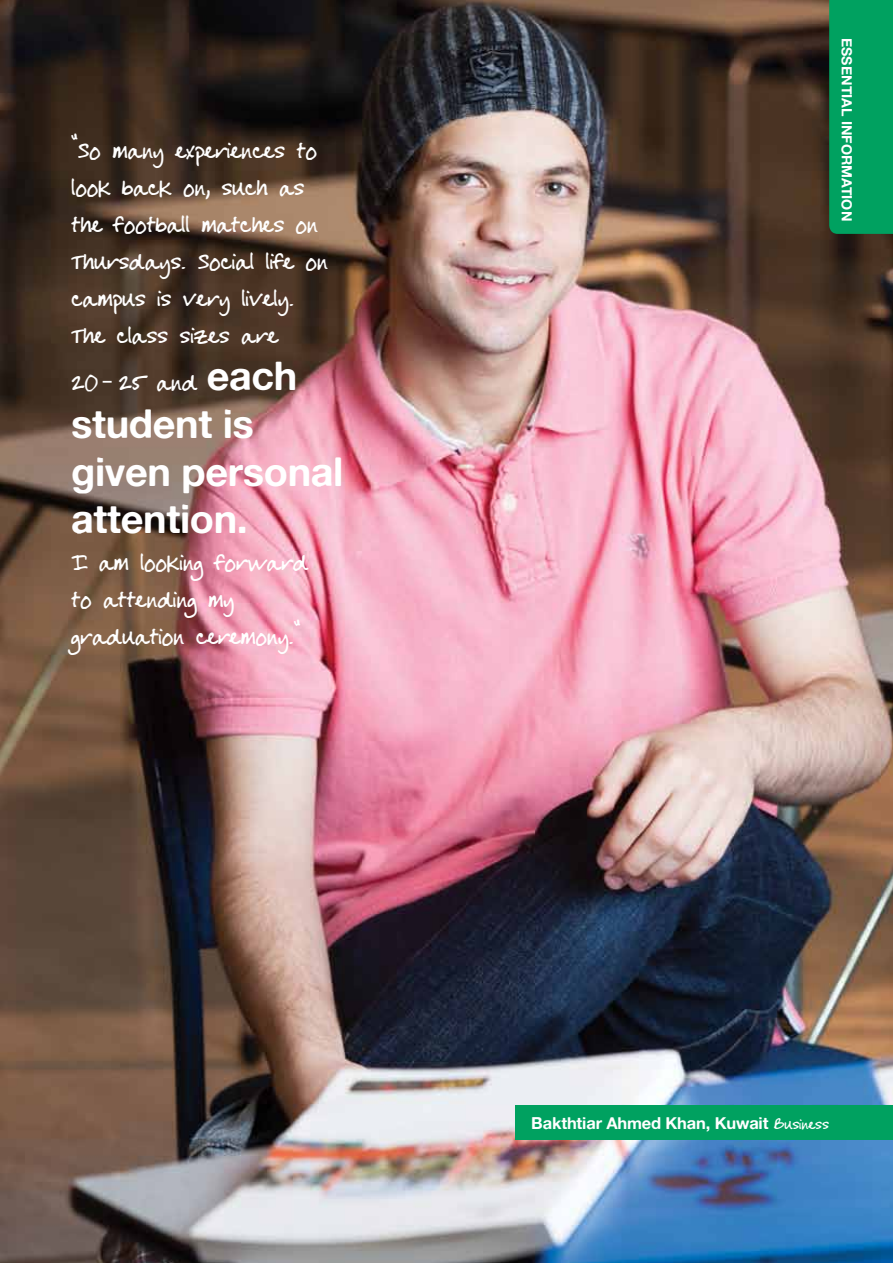
<style>
.page{position:relative;width:893px;height:1263px;background:#fff}
.page>*{position:absolute;margin:0;border:0;box-sizing:border-box;transform-origin:0 0}
.t1{font:39.75px/47.7px "Alte Haas Grotesk Bold";letter-spacing:-.01em;color:#fff}
.t2{font:30.75px/36.9px "Cheryl Hand";letter-spacing:-.01em;color:#fff}
.t3{font:16.5px "Alte Haas Grotesk Bold";letter-spacing:-.01em;color:#fff}
.t4{font:14.25px "Alte Haas Grotesk Bold";color:#fff}
.s1{font-family:"Corporate SBQ"}
.s2{font-family:"Alte Haas Grotesk Bold";font-size:39.75px}
.s3{font-family:"Cheryl Hand";font-size:19.5px}
</style>
<div class="page">
<img style="left:0;top:0;width:893px;height:1263px">
<div style="left:516px;top:1106px;width:377px;height:34px;background:#00a160"></div>
<div style="left:829px;top:0;width:64px;height:234px;background:#00a160"></div>
<p class="t2" style="left:71px;top:132px;width:258px">"So many experiences to look back on, such as the football matches on<br>Thursdays. Social life on campus is very lively.<br>The class sizes are</p>
<p class="t2" style="left:71px;top:364px;width:228px">20 <span class="s1">-</span> 25 and <span class="s2">each</span></p>
<p class="t1" style="left:71px;top:399px;width:274px">student is given personal attention.</p>
<p class="t2" style="left:71px;top:544px;width:239px">I am looking forward to attending my graduation ceremony."</p>
<p class="t4" style="left:856px;top:38px;width:185px;rotate:90deg">ESSENTIAL INFORMATION</p>
<p class="t3" style="left:531px;top:1112px;width:299px">Bakthtiar Ahmed Khan, Kuwait <span class="s3">Business</span></p>
</div>
